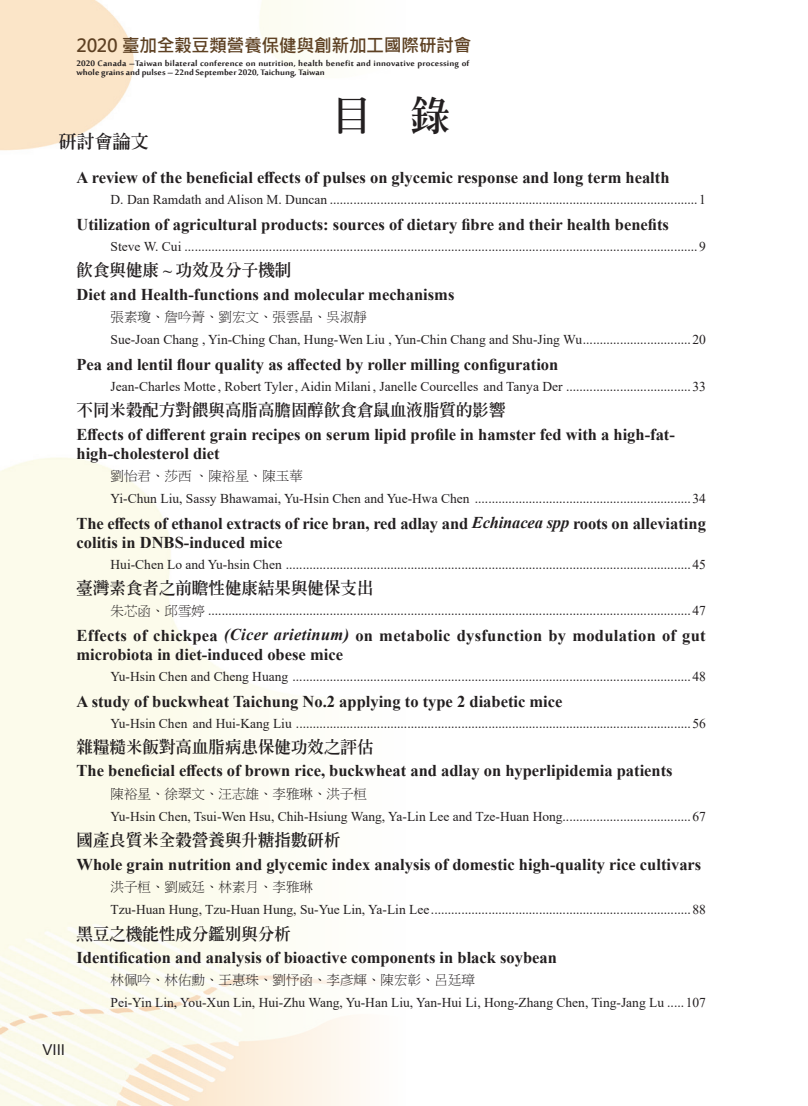
<style>
.page{position:relative;width:808px;height:1106px;background:#fff}
.page>*{position:absolute;margin:0;border:0;box-sizing:border-box;transform-origin:0 0}
.t1{font:39px "Inn Ming Extra";color:#231f20}
.t2{font:700 18px "Microsoft Jheng Hei";letter-spacing:-.03em;color:#5e4123}
.t3{font:18px "Inn Ming Extra";color:#231f20}
.t4{font:700 16.5px/19px "Times New Roman";color:#231f20}
.t5{font:700 16.5px/19px "Times New Roman";letter-spacing:.02em;color:#231f20}
.t6{font:16.5px "Inn Ming Extra";color:#231f20}
.t7{font:15px "Arial";color:#231f20}
.t8{font:13.5px "Times New Roman";color:#231f20}
.t9{font:13.5px "P Ming Li U";color:#231f20}
.t10{font:700 10.8px/9px "Sakkal Majalla";letter-spacing:.01em;color:#231f20;scale:1.06 1}
.s1{font-family:"Times New Roman";font-weight:700}
.s2{font-style:italic}
.s3{font-family:"P Ming Li U"}
</style>
<div class="page">
<img style="left:0;top:0;width:374px;height:1106px">
<h2 class="t2" style="left:77px;top:34px;width:396px">2020 臺加全穀豆類營養保健與創新加工國際研討會</h2>
<p class="t10" style="left:77px;top:59px;width:372px">2020 Canada –Taiwan bilateral conference on nutrition, health benefit and innovative processing of whole grains and pulses – 22nd September 2020, Taichung, Taiwan</p>
<h1 class="t1" style="left:332px;top:95px;width:119px">目　錄</h1>
<p class="t4" style="left:77px;top:168px;width:594px">A review of the beneficial effects of pulses on glycemic response and long term health</p>
<p class="t8" style="left:111px;top:190px;width:597px">D. Dan Ramdath and Alison M. Duncan .............................................................................................................1</p>
<p class="t4" style="left:77px;top:214px;width:594px">Utilization of agricultural products: sources of dietary fibre and their health benefits</p>
<p class="t8" style="left:111px;top:237px;width:597px">Steve W. Cui ........................................................................................................................................................9</p>
<p class="t6" style="left:77px;top:261px;width:216px">飲食與健康 <span class="s1">~</span> 功效及分子機制</p>
<p class="t4" style="left:77px;top:284px;width:379px">Diet and Health-functions and molecular mechanisms</p>
<p class="t9" style="left:111px;top:310px;width:258px">張素瓊、詹吟菁、劉宏文、張雲晶、吳淑靜</p>
<p class="t8" style="left:111px;top:330px;width:597px">Sue-Joan Chang , Yin-Ching Chan, Hung-Wen Liu , Yun-Chin Chang and Shu-Jing Wu ................................20</p>
<p class="t4" style="left:77px;top:354px;width:483px">Pea and lentil flour quality as affected by roller milling configuration</p>
<p class="t8" style="left:111px;top:377px;width:597px">Jean-Charles Motte , Robert Tyler, Aidin Milani , Janelle Courcelles and Tanya Der .....................................33</p>
<p class="t6" style="left:77px;top:401px;width:431px">不同米穀配方對餵與高脂高膽固醇飲食倉鼠血液脂質的影響</p>
<p class="t4" style="left:77px;top:424px;width:600px">Effects of different grain recipes on serum lipid profile in hamster fed with a high-fat&shy;high-cholesterol diet</p>
<p class="t9" style="left:111px;top:469px;width:194px">劉怡君、莎西、陳裕星、陳玉華</p>
<p class="t8" style="left:111px;top:489px;width:597px">Yi-Chun Liu, Sassy Bhawamai, Yu-Hsin Chen and Yue-Hwa Chen ................................................................34</p>
<p class="t4" style="left:77px;top:513px;width:631px">The effects of ethanol extracts of rice bran, red adlay and <span class="s2">Echinacea spp</span> roots on alleviating colitis in DNBS-induced mice</p>
<p class="t8" style="left:111px;top:554px;width:597px">Hui-Chen Lo and Yu-hsin Chen ........................................................................................................................45</p>
<p class="t6" style="left:77px;top:579px;width:298px">臺灣素食者之前瞻性健康結果與健保支出</p>
<p class="t8" style="left:111px;top:601px;width:597px"><span class="s3">朱芯函、邱雪婷</span> ...............................................................................................................................................47</p>
<p class="t5" style="left:77px;top:625px;width:631px">Effects of chickpea <span class="s2">(Cicer arietinum)</span> on metabolic dysfunction by modulation of gut microbiota in diet-induced obese mice</p>
<p class="t8" style="left:111px;top:667px;width:597px">Yu-Hsin Chen and Cheng Huang ......................................................................................................................48</p>
<p class="t4" style="left:77px;top:691px;width:487px">A study of buckwheat Taichung No.2 applying to type 2 diabetic mice</p>
<p class="t8" style="left:111px;top:713px;width:597px">Yu-Hsin Chen and Hui-Kang Liu .....................................................................................................................56</p>
<p class="t6" style="left:77px;top:738px;width:298px">雜糧糙米飯對高血脂病患保健功效之評估</p>
<p class="t4" style="left:77px;top:761px;width:598px">The beneficial effects of brown rice, buckwheat and adlay on hyperlipidemia patients</p>
<p class="t9" style="left:111px;top:786px;width:258px">陳裕星、徐翠文、汪志雄、李雅琳、洪子桓</p>
<p class="t8" style="left:111px;top:807px;width:597px">Yu-Hsin Chen, Tsui-Wen Hsu, Chih-Hsiung Wang, Ya-Lin Lee and Tze-Huan Hong......................................67</p>
<p class="t6" style="left:77px;top:831px;width:265px">國產良質米全穀營養與升糖指數研析</p>
<p class="t4" style="left:77px;top:854px;width:626px">Whole grain nutrition and glycemic index analysis of domestic high-quality rice cultivars</p>
<p class="t9" style="left:111px;top:880px;width:204px">洪子桓、劉威廷、林素月、李雅琳</p>
<p class="t8" style="left:111px;top:900px;width:597px">Tzu-Huan Hung, Tzu-Huan Hung, Su-Yue Lin, Ya-Lin Lee .............................................................................88</p>
<p class="t6" style="left:77px;top:924px;width:216px">黑豆之機能性成分鑑別與分析</p>
<p class="t4" style="left:77px;top:947px;width:482px">Identification and analysis of bioactive components in black soybean</p>
<p class="t9" style="left:111px;top:973px;width:366px">林佩吟、林佑勳、王惠珠、劉忬函、李彥輝、陳宏彰、呂廷璋</p>
<p class="t8" style="left:111px;top:993px;width:597px">Pei-Yin Lin, You-Xun Lin, Hui-Zhu Wang, Yu-Han Liu, Yan-Hui Li, Hong-Zhang Chen, Ting-Jang Lu .....107</p>
<h2 class="t3" style="left:59px;top:132px;width:91px">研討會論文</h2>
<p class="t7" style="left:43px;top:1039px;width:24px">VIII</p>
</div>
